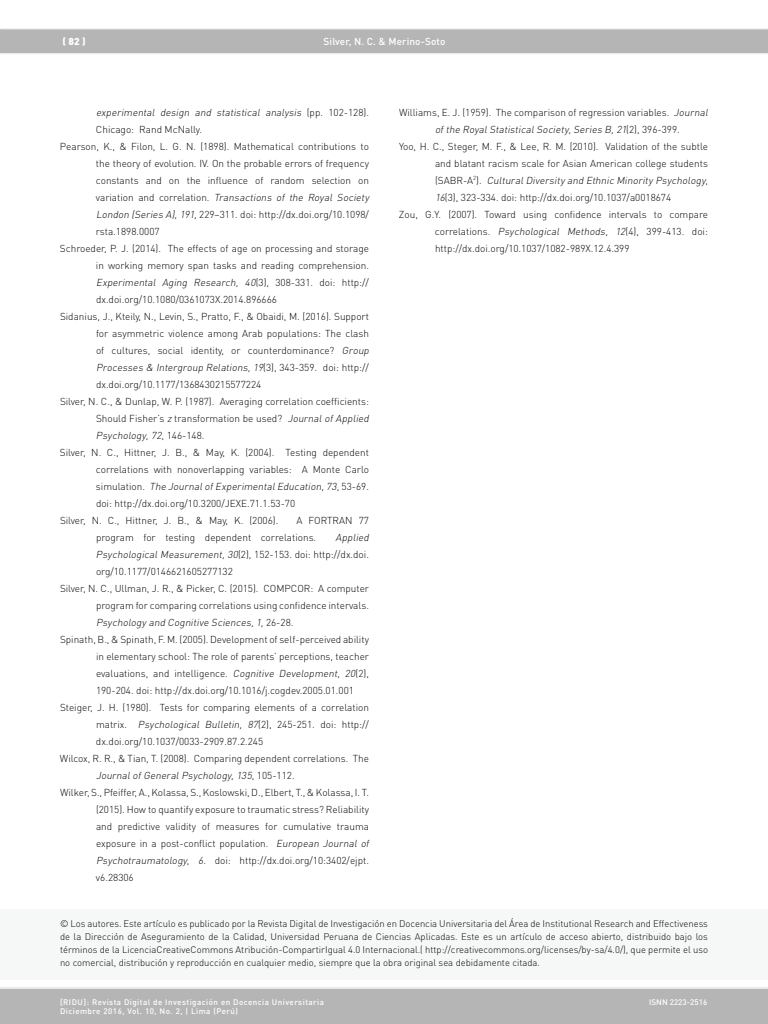
<style>
.page{position:relative;width:768px;height:1024px;background:#fff}
.page>*{position:absolute;margin:0;border:0;box-sizing:border-box;transform-origin:0 0}
.t1{font:300 10px/17px "DIN Pro";color:#040503}
.t2{font:italic 300 10px "DIN Pro";color:#040503}
.t3{font:500 10px "DIN Pro";letter-spacing:.01em;color:#fff}
.t4{font:900 10px "DIN Pro";color:#fff}
.t5{font:300 9.5px/13px "DIN Pro";color:#040503;text-align:justify}
.t6{font:500 8px/9px "DIN Pro";letter-spacing:.06em;color:#fff}
.t7{font:500 8px "DIN Pro";color:#fff}
.s1{font-style:normal}
.s2{font-style:italic}
</style>
<div class="page">
<div style="left:0;top:29px;width:768px;height:24px;background:#b5b5b5"></div>
<hr style="left:0;top:53px;width:768px;height:1px;background:#e9e9ea">
<hr style="left:1px;top:29px;width:767px;height:1px;background:#e9e9ea">
<div style="left:0;top:988px;width:768px;height:36px;background:#b5b5b5"></div>
<hr style="left:0;top:987px;width:768px;height:2px;background:#e9e9ea">
<div style="left:0;top:909px;width:768px;height:71px;background:#f6f8f8"></div>
<p class="t4" style="left:63px;top:35px;width:25px">( 82 )</p>
<p class="t3" style="left:324px;top:35px;width:123px">Silver, N. C. &amp; Merino-Soto</p>
<p class="t2" style="left:96px;top:105px;width:274px">experimental design and statistical analysis <span class="s1">( p p . 1 0 2 - 1 2 8 ) .</span></p>
<p class="t1" style="left:96px;top:120px;width:108px">Chicago: Rand McNally.</p>
<p class="t1" style="left:60px;top:137px;width:310px">Pearson, K., &amp; Filon, L. G. N. (1898). Mathematical contributions to</p>
<p class="t1" style="left:96px;top:154px;width:275px">the theory of evolution. IV. On the probable errors of frequency</p>
<p class="t1" style="left:96px;top:171px;width:275px">constants and on the influence of random selection on</p>
<p class="t2" style="left:96px;top:190px;width:277px"><span class="s1">va ri a t i o n a n d co rre la t i o n .</span> Transactions of the Royal Society</p>
<p class="t1" style="left:96px;top:205px;width:274px"><span class="s2">London (Series A),191,</span>229–311. doi: http://dx.doi.org/10.1098/</p>
<p class="t1" style="left:96px;top:222px;width:65px">rsta.1898.0007</p>
<p class="t1" style="left:60px;top:239px;width:311px">Schroeder, P. J. (2014). The effects of age on processing and storage</p>
<p class="t1" style="left:96px;top:256px;width:275px">in working memory span tasks and reading comprehension.</p>
<p class="t2" style="left:96px;top:275px;width:275px">Experimental Aging Research, 40<span class="s1">(3 ) , 3 0 8 - 33 1 . d o i : h tt p ://</span></p>
<p class="t1" style="left:96px;top:290px;width:183px">dx.doi.org/10.1080/0361073X.2014.896666</p>
<p class="t1" style="left:60px;top:307px;width:310px">Sidanius, J., Kteily, N., Levin, S., Pratto, F., &amp; Obaidi, M. (2016). Support</p>
<p class="t1" style="left:96px;top:324px;width:275px">for asymmetric violence among Arab populations: The clash</p>
<p class="t1" style="left:96px;top:341px;width:277px">of cultures, social identity, or counterdominance? <span class="s2">Group</span></p>
<p class="t2" style="left:96px;top:360px;width:274px">Processes &amp; Intergroup Relations,19<span class="s1">(3 ) , 3 43 - 3 5 9 . d o i : h tt p ://</span></p>
<p class="t1" style="left:96px;top:375px;width:167px">dx.doi.org/10.1177/1368430215577224</p>
<p class="t1" style="left:60px;top:392px;width:310px">Silver, N. C., &amp; Dunlap, W. P. (1987). Averaging correlation coefficients:</p>
<p class="t1" style="left:96px;top:409px;width:277px">Should Fisher’s <span class="s2">z</span> transformation be used? <span class="s2">JournalofApplied</span></p>
<p class="t2" style="left:96px;top:428px;width:110px">Psychology,72<span class="s1">, 1 4 6 - 1 4 8 .</span></p>
<p class="t1" style="left:60px;top:443px;width:311px">Silver, N. C., Hittner, J. B., &amp; May, K. (2004). Testing dependent</p>
<p class="t1" style="left:96px;top:460px;width:274px">correlations with nonoverlapping variables: A Monte Carlo</p>
<p class="t2" style="left:96px;top:479px;width:275px"><span class="s1">s i m u la t i o n .</span> The JournalofExperimentalEducation,73<span class="s1">, 53 - 6 9 .</span></p>
<p class="t1" style="left:96px;top:494px;width:201px">doi: http://dx.doi.org/10.3200/JEXE.71.1.53-70</p>
<p class="t1" style="left:60px;top:511px;width:220px">Silver, N. C., Hittner, J. B., &amp; May, K. (2006).</p>
<p class="t1" style="left:96px;top:511px;width:274px;text-indent:201px">A FORTRAN 77 program for testing dependent correlations.</p>
<p class="t2" style="left:336px;top:530px;width:37px">Applied</p>
<p class="t1" style="left:96px;top:545px;width:274px"><span class="s2">PsychologicalMeasurement,30</span>(2), 152-153. doi: http://dx.doi.</p>
<p class="t1" style="left:96px;top:562px;width:138px">org/10.1177/0146621605277132</p>
<p class="t1" style="left:60px;top:579px;width:311px">Silver, N. C., Ullman, J. R., &amp; Picker, C. (2015). COMPCOR: A computer</p>
<p class="t1" style="left:96px;top:596px;width:274px">program for comparing correlations using confidence intervals.</p>
<p class="t2" style="left:96px;top:615px;width:199px">Psychology and Cognitive Sciences,1<span class="s1">, 2 6 - 2 8 .</span></p>
<p class="t1" style="left:60px;top:630px;width:310px">Spinath, B., &amp; Spinath, F. M. (2005). Development of self-perceived ability</p>
<p class="t1" style="left:96px;top:647px;width:275px">in elementary school: The role of parents’ perceptions, teacher</p>
<p class="t1" style="left:96px;top:664px;width:274px">evaluations, and intelligence. <span class="s2">Cognitive Development, 20</span>(2),</p>
<p class="t1" style="left:96px;top:681px;width:259px">190-204. doi: http://dx.doi.org/10.1016/j.cogdev.2005.01.001</p>
<p class="t1" style="left:60px;top:698px;width:311px">Steiger, J. H. (1980). Tests for comparing elements of a correlation</p>
<p class="t1" style="left:96px;top:715px;width:275px">matrix. <span class="s2">Psychological Bulletin, 87</span>(2), 245-251. doi: http://</p>
<p class="t1" style="left:96px;top:732px;width:169px">dx.doi.org/10.1037/0033-2909.87.2.245</p>
<p class="t1" style="left:60px;top:749px;width:310px">Wilcox, R. R., &amp; Tian, T. (2008). Comparing dependent correlations. The</p>
<p class="t2" style="left:96px;top:768px;width:200px">JournalofGeneralPsychology,135<span class="s1">, 1 0 5 - 1 1 2 .</span></p>
<p class="t1" style="left:60px;top:783px;width:310px">Wilker, S., Pfeiffer, A., Kolassa, S., Koslowski, D., Elbert, T., &amp; Kolassa, I. T.</p>
<p class="t1" style="left:96px;top:800px;width:274px">(2015). How to quantify exposure to traumatic stress? Reliability</p>
<p class="t1" style="left:96px;top:817px;width:275px">and predictive validity of measures for cumulative trauma</p>
<p class="t1" style="left:96px;top:834px;width:277px">exposure in a post-conflict population. <span class="s2">European Journal of</span></p>
<p class="t1" style="left:96px;top:851px;width:274px"><span class="s2">Psychotraumatology</span>, <span class="s2">6</span>. doi: http://dx.doi.org/10:3402/ejpt.</p>
<p class="t1" style="left:96px;top:868px;width:39px">v6.28306</p>
<p class="t1" style="left:399px;top:103px;width:313px">Williams, E. J. (1959). The comparison of regression variables. <span class="s2">Journal</span></p>
<p class="t2" style="left:435px;top:122px;width:246px">ofthe RoyalStatisticalSociety,Series B,21<span class="s1">( 2 ) , 3 9 6 - 3 9 9 .</span></p>
<p class="t1" style="left:399px;top:137px;width:310px">Yoo, H. C., Steger, M. F., &amp; Lee, R. M. (2010). Validation of the subtle</p>
<p class="t1" style="left:435px;top:154px;width:274px">and blatant racism scale for Asian American college students</p>
<p class="t2" style="left:435px;top:173px;width:274px"><span class="s1">( SA B R - A</span> <sup>2</sup> <span class="s1">) .</span> CulturalDiversity and Ethnic Minority Psychology<span class="s1">,</span></p>
<p class="t1" style="left:435px;top:188px;width:238px"><span class="s2">16</span>(3), 323-334. doi: http://dx.doi.org/10.1037/a0018674</p>
<p class="t1" style="left:399px;top:205px;width:311px">Zou, G.Y. (2007). Toward using confidence intervals to compare</p>
<p class="t1" style="left:435px;top:222px;width:274px">correlations. <span class="s2">Psychological Methods, 12</span>(4), 399-413. doi:</p>
<p class="t1" style="left:435px;top:239px;width:196px">http://dx.doi.org/10.1037/1082-989X.12.4.399</p>
<p class="t5" style="left:60px;top:917px;width:650px">© Los autores. Este artículo es publicado por la Revista Digital de Investigación en Docencia Universitaria del Área de Institutional Research and Effectiveness de la Dirección de Aseguramiento de la Calidad, Universidad Peruana de Ciencias Aplicadas. Este es un artículo de acceso abierto, distribuido bajo los términos de la LicenciaCreativeCommons Atribución-CompartirIgual 4.0 Internacional.( http://creativecommons.org/licenses/by-sa/4.0/), que permite el uso no comercial, distribución y reproducción en cualquier medio, siempre que la obra original sea debidamente citada.</p>
<p class="t6" style="left:60px;top:997px;width:266px">[RIDU]: Revista Digital de Investigación en Docencia Universitaria<br>Diciembre 2016, Vol. 10, No. 2, | Lima (Perú)</p>
<p class="t7" style="left:649px;top:997px;width:60px">ISNN 2223-2516</p>
</div>
